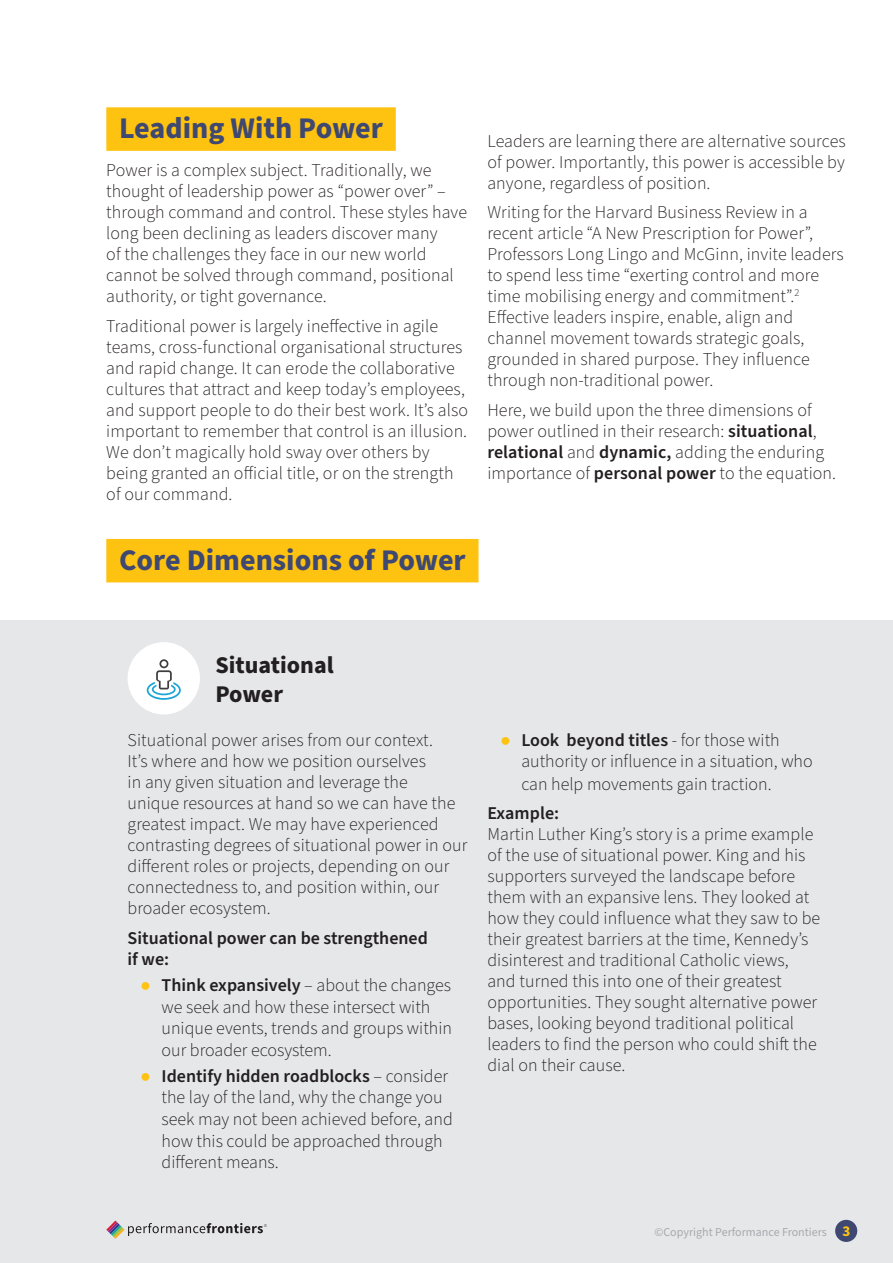
<style>
.page{position:relative;width:893px;height:1263px;background:#fff}
.page>*{position:absolute;margin:0;border:0;box-sizing:border-box;transform-origin:0 0}
.Heading_1{font:700 30px "Source Sans Pro";color:#3e4871}
.Heading_2{font:700 24px/28.8px "Source Sans Pro";color:#231f20}
.Body{font:300 18px/21px "Source Sans Pro";letter-spacing:.005em;color:#231f20}
.Body-2{font:600 18px/21.6px "Source Sans Pro";color:#231f20}
.t1{font:12px "Source Sans Pro";color:#a8a9ad}
.s1{font-weight:600}
.s2{font-family:"Arial";font-weight:400;color:#fec210}
.s3{font-weight:700;font-size:15px;color:#fec210}
</style>
<div class="page">
<div style="left:0;top:621px;width:893px;height:642px;background:#e6e7e9"></div>
<div style="left:835px;top:1220px;width:22px;height:22px;background:#3e4871;border-radius:50%"></div>
<svg style="left:106px;top:1220px;width:161px;height:19px"></svg>
<div style="left:106px;top:107px;width:290px;height:44px;background:#fec210"></div>
<div style="left:106px;top:539px;width:372px;height:43px;background:#fec210"></div>
<div style="left:128px;top:642px;width:72px;height:72px;background:#fff;border-radius:50%"></div>
<svg style="left:147px;top:659px;width:34px;height:41px"></svg>
<p class="Heading_1" style="left:119px;top:108px;width:265px">Leading With Power</p>
<p class="Body" style="left:106px;top:160px;width:362px">Power is a complex subject. Traditionally, we thought of leadership power as “power over” – through command and control. These styles have long been declining as leaders discover many<br>of the challenges they face in our new world cannot be solved through command, positional authority, or tight governance.</p>
<p class="Body" style="left:106px;top:316px;width:363px">Traditional power is largely ineffective in agile teams, cross-functional organisational structures and rapid change. It can erode the collaborative cultures that attract and keep today’s employees, and support people to do their best work. It’s also important to remember that control is an illusion.<br>We don’t magically hold sway over others by being granted an official title, or on the strength of our command.</p>
<p class="Heading_1" style="left:119px;top:539px;width:348px">Core Dimensions of Power</p>
<p class="Body" style="left:487px;top:131px;width:360px;text-align:justify">Leaders are learning there are alternative sources of power. Importantly, this power is accessible by anyone, regardless of position.</p>
<p class="Body" style="left:487px;top:202px;width:358px">Writing for the Harvard Business Review in a recent article “A New Prescription for Power”, Professors Long Lingo and McGinn, invite leaders to spend less time “exerting control and more time mobilising energy and commitment”.<sup>2<br></sup>Effective leaders inspire, enable, align and channel movement towards strategic goals, grounded in shared purpose. They influence through non-traditional power.</p>
<p class="Body" style="left:487px;top:400px;width:350px">Here, we build upon the three dimensions of power outlined in their research: <span class="s1">situational</span>, <span class="s1">relational</span> and <span class="s1">dynamic,</span> adding the enduring importance of <span class="s1">personal power</span> to the equation.</p>
<p class="Heading_2" style="left:215px;top:651px;width:120px">Situational<br>Power</p>
<p class="Body" style="left:128px;top:730px;width:341px">Situational power arises from our context.<br>It’s where and how we position ourselves<br>in any given situation and leverage the<br>unique resources at hand so we can have the greatest impact. We may have experienced contrasting degrees of situational power in our different roles or projects, depending on our connectedness to, and position within, our broader ecosystem.</p>
<p class="Body-2" style="left:128px;top:927px;width:302px">Situational power can be strengthened if we:</p>
<p class="Body" style="left:162px;top:975px;width:292px;line-height:21.6px;text-indent:-21px"><span class="s2">●</span> <span class="s1">Think expansively</span> – about the changes we seek and how these intersect with unique events, trends and groups within our broader ecosystem.</p>
<p class="Body" style="left:162px;top:1066px;width:293px;line-height:21.6px;text-indent:-21px"><span class="s2">●</span> <span class="s1">Identify hidden roadblocks</span> – consider the lay of the land, why the change you seek may not been achieved before, and how this could be approached through different means.</p>
<p class="Body" style="left:521px;top:729px;width:293px;line-height:22px;text-indent:-21px"><span class="s2">●</span> <span class="s1">Look beyond titles</span> - for those with authority or influence in a situation, who can help movements gain traction.</p>
<p class="Body-2" style="left:487px;top:803px;width:73px">Example:</p>
<p class="Body" style="left:487px;top:824px;width:334px">Martin Luther King’s story is a prime example of the use of situational power. King and his supporters surveyed the landscape before them with an expansive lens. They looked at how they could influence what they saw to be their greatest barriers at the time, Kennedy’s disinterest and traditional Catholic views, and turned this into one of their greatest opportunities. They sought alternative power bases, looking beyond traditional political leaders to find the person who could shift the dial on their cause.</p>
<p class="t1" style="left:654px;top:1224px;width:197px">©Copyright Performance Frontiers <span class="s3">3</span></p>
</div>
